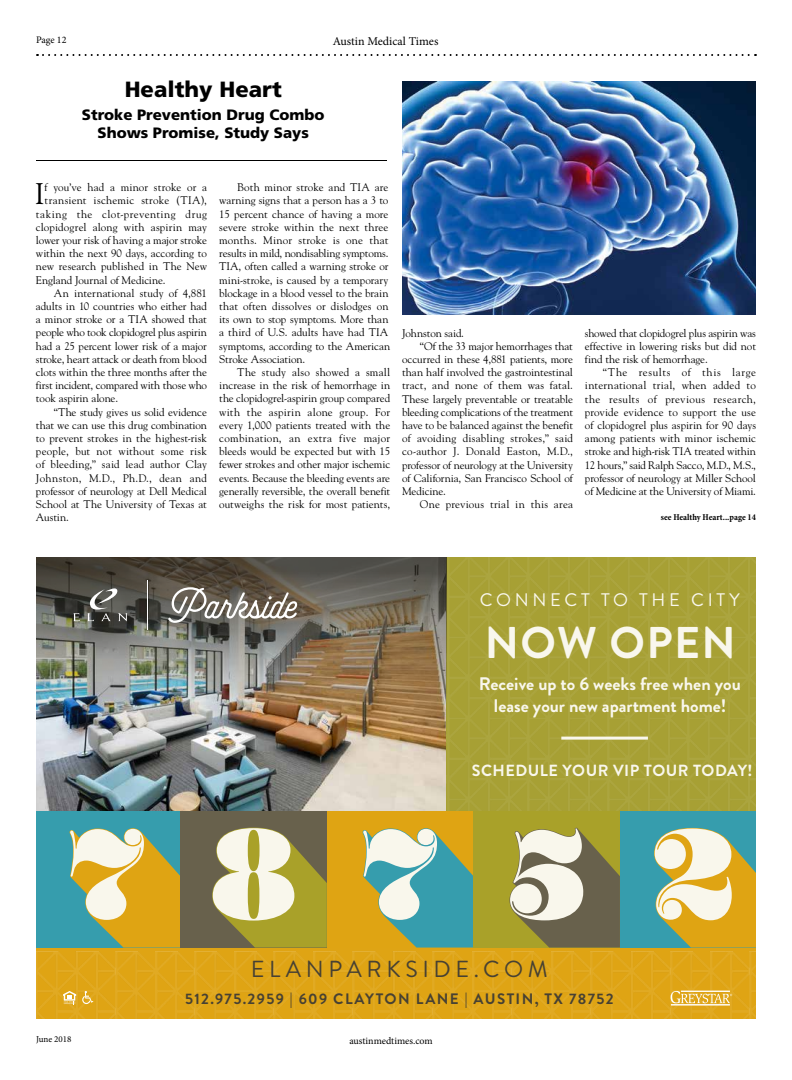
<style>
.page{position:relative;width:792px;height:1080px;background:#fff}
.page>*{position:absolute;margin:0;border:0;box-sizing:border-box;transform-origin:0 0}
.t1{font:700 44.4px "Brandon Grotesque";letter-spacing:.03em;color:#f9f7ed}
.t2{font:29.7px "Goudy";color:#000}
.t3{font:23.2px "Brandon Grotesque";letter-spacing:.2em;color:#474133}
.t4{font:900 22px "Frutiger";color:#000}
.t5{font:700 18.2px/21.2px "Brandon Grotesque";color:#f9f7ed;text-align:center}
.t6{font:18.2px "Brandon Grotesque";letter-spacing:.2em;color:#f9f7ed}
.t7{font:700 16.1px "Brandon Grotesque";letter-spacing:.03em;color:#f9f7ed}
.t8{font:700 15.1px "Brandon Grotesque";letter-spacing:.09em;color:#474133}
.t9{font:900 15px/18px "Frutiger";color:#000;text-align:center}
.t10{font:12px "Minion Pro";color:#000}
.t11{font:11px/13.2px "Goudy";color:#000;text-align:justify}
.t12{font:11px "Goudy";letter-spacing:.02em;color:#000}
.t13{font:11px "Goudy";letter-spacing:-.02em;color:#000}
.t14{font:11px "Goudy";letter-spacing:.045em;color:#000}
.t15{font:11px "Goudy";letter-spacing:.025em;color:#000}
.t16{font:10px "Minion Pro";letter-spacing:-.005em;color:#000}
.t17{font:700 condensed 9px "Minion Pro";color:#000}
.t18{font:9px "Minion Pro";color:#000}
</style>
<div class="page">
<svg style="left:37px;top:54px;width:719px;height:2px"></svg>
<hr style="left:36px;top:160px;width:351px;height:1px;background:#000">
<img style="left:36px;top:725px;width:411px;height:86px">
<div style="left:36px;top:947px;width:720px;height:72px;background:#dfa414"></div>
<div style="left:36px;top:951px;width:720px;height:68px;background:linear-gradient(to right,#dfa518,#dfa619)"></div>
<div style="left:447px;top:557px;width:309px;height:255px;background:#a7a034"></div>
<img style="left:36px;top:557px;width:411px;height:168px">
<svg style="left:73px;top:585px;width:55px;height:36px;background:#5f5f59"></svg>
<hr style="left:147px;top:580px;width:1px;height:50px;background:#fff">
<svg style="left:168px;top:587px;width:129px;height:36px"></svg>
<hr style="left:671px;top:1005px;width:59px;height:1px;background:#fff">
<svg style="left:671px;top:991px;width:61px;height:12px"></svg>
<svg style="left:63px;top:991px;width:13px;height:13px"></svg>
<svg style="left:82px;top:991px;width:11px;height:13px"></svg>
<div style="left:36px;top:811px;width:144px;height:137px;background:#369dad"></div>
<svg style="left:69px;top:828px;width:111px;height:120px"></svg>
<div style="left:327px;top:811px;width:146px;height:137px;background:#dfa413"></div>
<svg style="left:362px;top:828px;width:111px;height:120px"></svg>
<div style="left:180px;top:811px;width:147px;height:137px;background:#68614c"></div>
<svg style="left:212px;top:828px;width:115px;height:120px"></svg>
<div style="left:473px;top:811px;width:147px;height:137px;background:#a9a129"></div>
<svg style="left:509px;top:828px;width:111px;height:120px"></svg>
<div style="left:620px;top:811px;width:136px;height:137px;background:#369dad"></div>
<svg style="left:654px;top:828px;width:102px;height:120px"></svg>
<hr style="left:561px;top:737px;width:87px;height:3px;background:#f9f7ed">
<img style="left:402px;top:81px;width:354px;height:234px">
<p class="t16" style="left:36px;top:33px;width:32px">Page 12</p>
<p class="t10" style="left:333px;top:33px;width:107px">Austin Medical Times</p>
<h3 class="t4" style="left:125px;top:77px;width:159px">Healthy Heart</h3>
<h3 class="t9" style="left:82px;top:106px;width:244px">Stroke Prevention Drug Combo<br>Shows Promise, Study Says</h3>
<h2 class="t2" style="left:35px;top:176px;width:11px">I</h2>
<p class="t11" style="left:45px;top:180px;width:164px">f you’ve had a minor stroke or a</p>
<p class="t12" style="left:45px;top:194px;width:164px">transient ischemic stroke (TIA),</p>
<p class="t14" style="left:36px;top:207px;width:172px">taking the clot-preventing drug</p>
<p class="t11" style="left:36px;top:220px;width:173px">clopidogrel along with aspirin may</p>
<p class="t11" style="left:36px;top:233px;width:172px">lower your risk of having a major stroke</p>
<p class="t11" style="left:36px;top:246px;width:172px">within the next 90 days, according to</p>
<p class="t11" style="left:36px;top:260px;width:173px">new research published in The New</p>
<p class="t11" style="left:36px;top:273px;width:131px">England Journal of Medicine.</p>
<p class="t11" style="left:54px;top:286px;width:154px">An international study of 4,881</p>
<p class="t11" style="left:36px;top:299px;width:173px">adults in 10 countries who either had</p>
<p class="t11" style="left:36px;top:312px;width:172px">a minor stroke or a TIA showed that</p>
<p class="t13" style="left:36px;top:326px;width:173px">people who took clopidogrel plus aspirin</p>
<p class="t11" style="left:36px;top:339px;width:172px">had a 25 percent lower risk of a major</p>
<p class="t11" style="left:36px;top:352px;width:172px">stroke, heart attack or death from blood</p>
<p class="t11" style="left:36px;top:365px;width:173px">clots within the three months after the</p>
<p class="t11" style="left:36px;top:378px;width:173px">first incident, compared with those who</p>
<p class="t11" style="left:36px;top:392px;width:84px">took aspirin alone.</p>
<p class="t11" style="left:54px;top:405px;width:154px">“The study gives us solid evidence</p>
<p class="t11" style="left:36px;top:418px;width:173px">that we can use this drug combination</p>
<p class="t11" style="left:36px;top:431px;width:173px">to prevent strokes in the highest-risk</p>
<p class="t11" style="left:36px;top:444px;width:172px">people, but not without some risk</p>
<p class="t11" style="left:36px;top:458px;width:173px">of bleeding,” said lead author Clay</p>
<p class="t15" style="left:36px;top:471px;width:172px">Johnston, M.D., Ph.D., dean and</p>
<p class="t11" style="left:36px;top:484px;width:173px">professor of neurology at Dell Medical</p>
<p class="t11" style="left:36px;top:497px;width:172px">School at The University of Texas at</p>
<p class="t11" style="left:36px;top:510px;width:34px">Austin.</p>
<p class="t11" style="left:219px;top:180px;width:172px;text-align:left;text-indent:18px">Both minor stroke and TIA are warning signs that a person has a 3 to 15 percent chance of having a more severe stroke within the next three months. Minor stroke is one that results in mild, nondisabling symptoms.<br>TIA, often called a warning stroke or mini-stroke, is caused by a temporary blockage in a blood vessel to the brain that often dissolves or dislodges on its own to stop symptoms. More than a third of U.S. adults have had TIA symptoms, according to the American Stroke Association.</p>
<p class="t11" style="left:219px;top:365px;width:173px;text-indent:18px">The study also showed a small increase in the risk of hemorrhage in the clopidogrel-aspirin group compared with the aspirin alone group. For every 1,000 patients treated with the combination, an extra five major bleeds would be expected but with 15 fewer strokes and other major ischemic events. Because the bleeding events are generally reversible, the overall benefit outweighs the risk for most patients,</p>
<p class="t11" style="left:402px;top:326px;width:64px">Johnston said.</p>
<p class="t11" style="left:420px;top:339px;width:154px">“Of the 33 major hemorrhages that</p>
<p class="t11" style="left:402px;top:352px;width:173px">occurred in these 4,881 patients, more</p>
<p class="t11" style="left:402px;top:366px;width:173px">than half involved the gastrointestinal</p>
<p class="t11" style="left:402px;top:379px;width:173px">tract, and none of them was fatal.</p>
<p class="t11" style="left:402px;top:392px;width:173px">These largely preventable or treatable</p>
<p class="t11" style="left:402px;top:405px;width:173px">bleeding complications of the treatment</p>
<p class="t11" style="left:402px;top:418px;width:173px">have to be balanced against the benefit</p>
<p class="t12" style="left:402px;top:432px;width:173px">of avoiding disabling strokes,” said</p>
<p class="t11" style="left:402px;top:445px;width:172px">co-author J. Donald Easton, M.D.,</p>
<p class="t11" style="left:402px;top:458px;width:173px">professor of neurology at the University</p>
<p class="t11" style="left:402px;top:471px;width:172px">of California, San Francisco School of</p>
<p class="t11" style="left:402px;top:484px;width:45px">Medicine.</p>
<p class="t12" style="left:420px;top:498px;width:155px">One previous trial in this area</p>
<p class="t11" style="left:585px;top:326px;width:173px">showed that clopidogrel plus aspirin was effective in lowering risks but did not find the risk of hemorrhage.</p>
<p class="t11" style="left:585px;top:366px;width:173px;text-indent:18px">“The results of this large international trial, when added to the results of previous research, provide evidence to support the use of clopidogrel plus aspirin for 90 days among patients with minor ischemic stroke and high-risk TIA treated within 12 hours,” said Ralph Sacco, M.D., M.S., professor of neurology at Miller School of Medicine at the University of Miami.</p>
<p class="t17" style="left:661px;top:510px;width:97px">see Healthy Heart...page 14</p>
<h3 class="t6" style="left:480px;top:587px;width:261px">CONNECT TO THE CITY</h3>
<h1 class="t1" style="left:485px;top:612px;width:252px">NOW OPEN</h1>
<h3 class="t5" style="left:479px;top:674px;width:263px">Receive up to 6 weeks free when you lease your new apartment home!</h3>
<h3 class="t7" style="left:472px;top:759px;width:282px">SCHEDULE YOUR VIP TOUR TODAY!</h3>
<h3 class="t3" style="left:251px;top:953px;width:299px">ELANPARKSIDE.COM</h3>
<h3 class="t8" style="left:185px;top:989px;width:430px">512.975.2959 | 609 CLAYTON LANE | AUSTIN, TX 78752</h3>
<p class="t18" style="left:36px;top:1033px;width:37px">June 2018</p>
<p class="t16" style="left:349px;top:1034px;width:85px">austinmedtimes.com</p>
</div>
